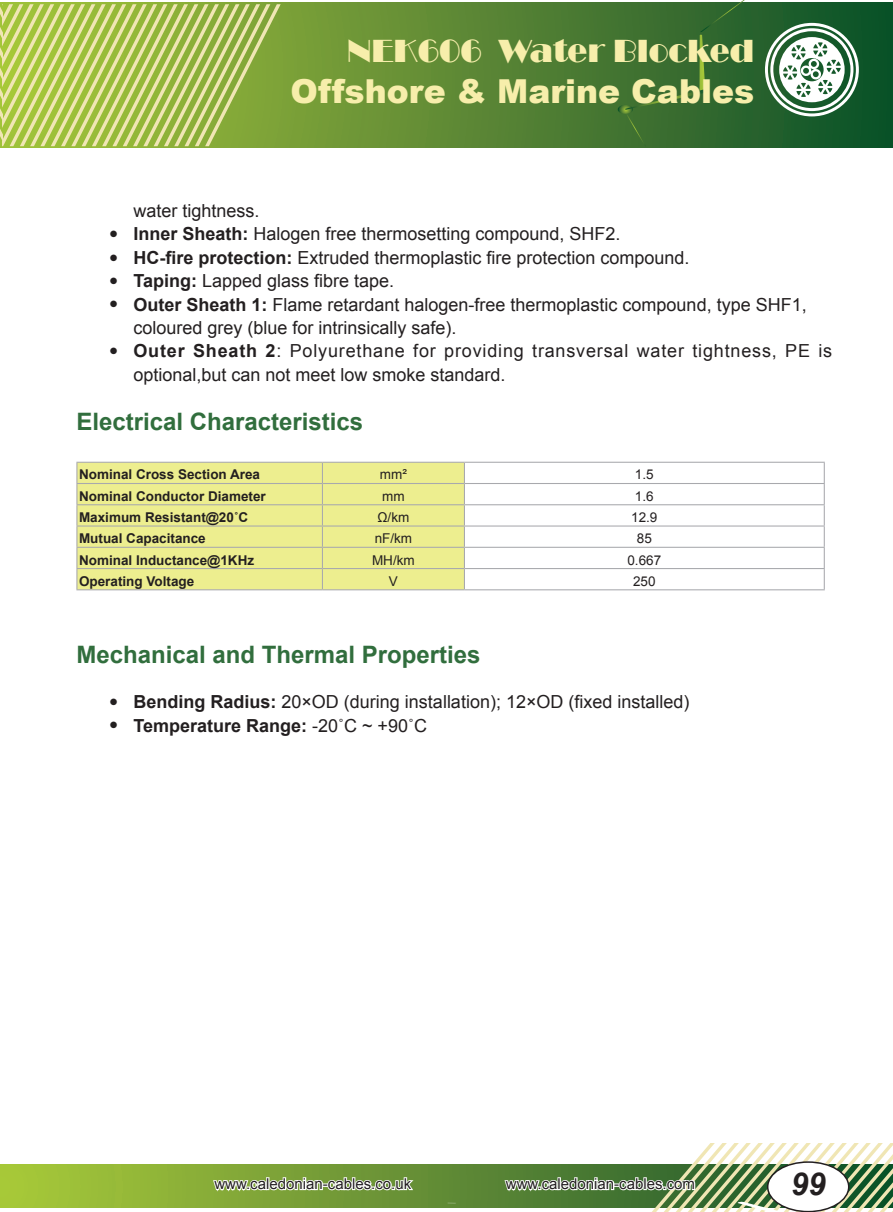
<style>
.page{position:relative;width:893px;height:1212px;background:#fff}
.page>*{position:absolute;margin:0;border:0;box-sizing:border-box;transform-origin:0 0}
.t1{font:900 33px "Arial";color:#f7eeab}
.t2{font:33px "Broadway";color:#f7eeab}
.t3{font:italic 700 31.5px "Arial";color:#231f20}
.t4{font:700 24px "Arial";color:#316e3d}
.t5{font:18px/23.4px "Arial";color:#231f20}
.t6{font:18px/23.4px "Arial";letter-spacing:.045em;color:#231f20}
.t7{font:700 18px "Arial";color:#231f20}
.t8{font:15px "Arial";color:#231f20}
.t9{font:700 13.5px "Arial";color:#231f20}
.t10{font:13.5px "Arial";color:#231f20}
.s1{font-weight:700}
.s2{font-weight:400}
</style>
<div class="page">
<svg style="left:0;top:1165px;width:503px;height:42px;background:#86ab37"></svg>
<svg style="left:0;top:3px;width:893px;height:144px;background:#588533"></svg>
<svg style="left:618px;top:0;width:241px;height:146px;background:#497b4a"></svg>
<svg style="left:0;top:4px;width:281px;height:142px;background:#afc460"></svg>
<svg style="left:503px;top:1144px;width:390px;height:68px"></svg>
<svg style="left:212px;top:1166px;width:204px;height:37px"></svg>
<div style="left:77px;top:463px;width:387px;height:126px;background:#edee8f"></div>
<hr style="left:76px;top:462px;width:246px;height:1px;background:#a8a9ad">
<hr style="left:322px;top:462px;width:142px;height:1px;background:#a8a9ad">
<hr style="left:464px;top:462px;width:361px;height:1px;background:#a8a9ad">
<hr style="left:76px;top:483px;width:246px;height:1px;background:#a8a9ad">
<hr style="left:322px;top:483px;width:142px;height:1px;background:#a8a9ad">
<hr style="left:464px;top:483px;width:361px;height:1px;background:#a8a9ad">
<hr style="left:76px;top:504px;width:246px;height:1px;background:#a8a9ad">
<hr style="left:322px;top:504px;width:142px;height:1px;background:#a8a9ad">
<hr style="left:464px;top:504px;width:361px;height:1px;background:#a8a9ad">
<hr style="left:76px;top:525px;width:246px;height:1px;background:#a8a9ad">
<hr style="left:322px;top:525px;width:142px;height:1px;background:#a8a9ad">
<hr style="left:464px;top:525px;width:361px;height:1px;background:#a8a9ad">
<hr style="left:76px;top:547px;width:246px;height:1px;background:#a8a9ad">
<hr style="left:322px;top:547px;width:142px;height:1px;background:#a8a9ad">
<hr style="left:464px;top:547px;width:361px;height:1px;background:#a8a9ad">
<hr style="left:76px;top:568px;width:246px;height:1px;background:#a8a9ad">
<svg style="left:76px;top:463px;width:1px;height:126px"></svg>
<hr style="left:322px;top:568px;width:142px;height:1px;background:#a8a9ad">
<svg style="left:322px;top:463px;width:1px;height:126px"></svg>
<hr style="left:464px;top:568px;width:361px;height:1px;background:#a8a9ad">
<svg style="left:464px;top:463px;width:1px;height:126px"></svg>
<svg style="left:824px;top:463px;width:1px;height:126px"></svg>
<hr style="left:76px;top:589px;width:246px;height:1px;background:#a8a9ad">
<hr style="left:322px;top:589px;width:142px;height:1px;background:#a8a9ad">
<hr style="left:464px;top:589px;width:361px;height:1px;background:#a8a9ad">
<h1 class="t2" style="left:347px;top:32px;width:408px">NEK606 Water Blocked</h1>
<h1 class="t1" style="left:291px;top:67px;width:465px">Offshore &amp; Marine Cables</h1>
<p class="t5" style="left:133px;top:199px;width:128px">water tightness.</p>
<p class="t5" style="left:109px;top:222px;width:513px">● <span class="s1">Inner Sheath:</span> Halogen free thermosetting compound, SHF2.</p>
<p class="t5" style="left:109px;top:246px;width:582px">● <span class="s1">HC-fire protection:</span> Extruded thermoplastic fire protection compound.</p>
<p class="t5" style="left:109px;top:269px;width:286px">● <span class="s1">Taping:</span> Lapped glass fibre tape.</p>
<p class="t5" style="left:133px;top:293px;width:675px;text-indent:-24px">● <span class="s1">Outer Sheath 1:</span> Flame retardant halogen-free thermoplastic compound, type SHF1, coloured grey (blue for intrinsically safe).</p>
<p class="t6" style="left:133px;top:339px;width:700px;text-indent:-24px">● <span class="s1">Outer Sheath 2</span>: Polyurethane for providing transversal water tightness, PE is optional,but can not meet low smoke standard.</p>
<h3 class="t4" style="left:76px;top:405px;width:288px">Electrical Characteristics</h3>
<p class="t9" style="left:79px;top:466px;width:183px">Nominal Cross Section Area</p>
<p class="t10" style="left:380px;top:466px;width:28px">mm²</p>
<p class="t10" style="left:635px;top:466px;width:20px">1.5</p>
<p class="t9" style="left:79px;top:487px;width:188px">Nominal Conductor Diameter</p>
<p class="t10" style="left:382px;top:487px;width:24px">mm</p>
<p class="t10" style="left:635px;top:487px;width:20px">1.6</p>
<p class="t9" style="left:79px;top:508px;width:171px">Maximum Resistant@20˚C</p>
<p class="t10" style="left:377px;top:508px;width:33px">Ω/km</p>
<p class="t10" style="left:631px;top:508px;width:28px">12.9</p>
<p class="t9" style="left:79px;top:529px;width:128px">Mutual Capacitance</p>
<p class="t10" style="left:375px;top:530px;width:39px">nF/km</p>
<p class="t10" style="left:637px;top:530px;width:17px">85</p>
<p class="t9" style="left:79px;top:551px;width:177px">Nominal Inductance@1KHz</p>
<p class="t10" style="left:372px;top:551px;width:44px">MH/km</p>
<p class="t10" style="left:627px;top:551px;width:35px">0.667</p>
<p class="t9" style="left:79px;top:572px;width:117px">Operating Voltage</p>
<p class="t10" style="left:389px;top:572px;width:11px">V</p>
<p class="t10" style="left:633px;top:572px;width:24px">250</p>
<h3 class="t4" style="left:76px;top:639px;width:406px">Mechanical and Thermal Properties</h3>
<p class="t5" style="left:109px;top:690px;width:582px">● <span class="s1">Bending Radius:</span> 20×OD (during installation); 12×OD (fixed installed)</p>
<p class="t7" style="left:109px;top:713px;width:319px">● Temperature Range: <span class="s2">-20˚C ~ +90˚C</span></p>
<p class="t8" style="left:214px;top:1174px;width:198px">www.caledonian-cables.co.uk</p>
<p class="t8" style="left:506px;top:1174px;width:191px">www.caledonian-cables.com</p>
<h2 class="t3" style="left:791px;top:1162px;width:37px">99</h2>
</div>
